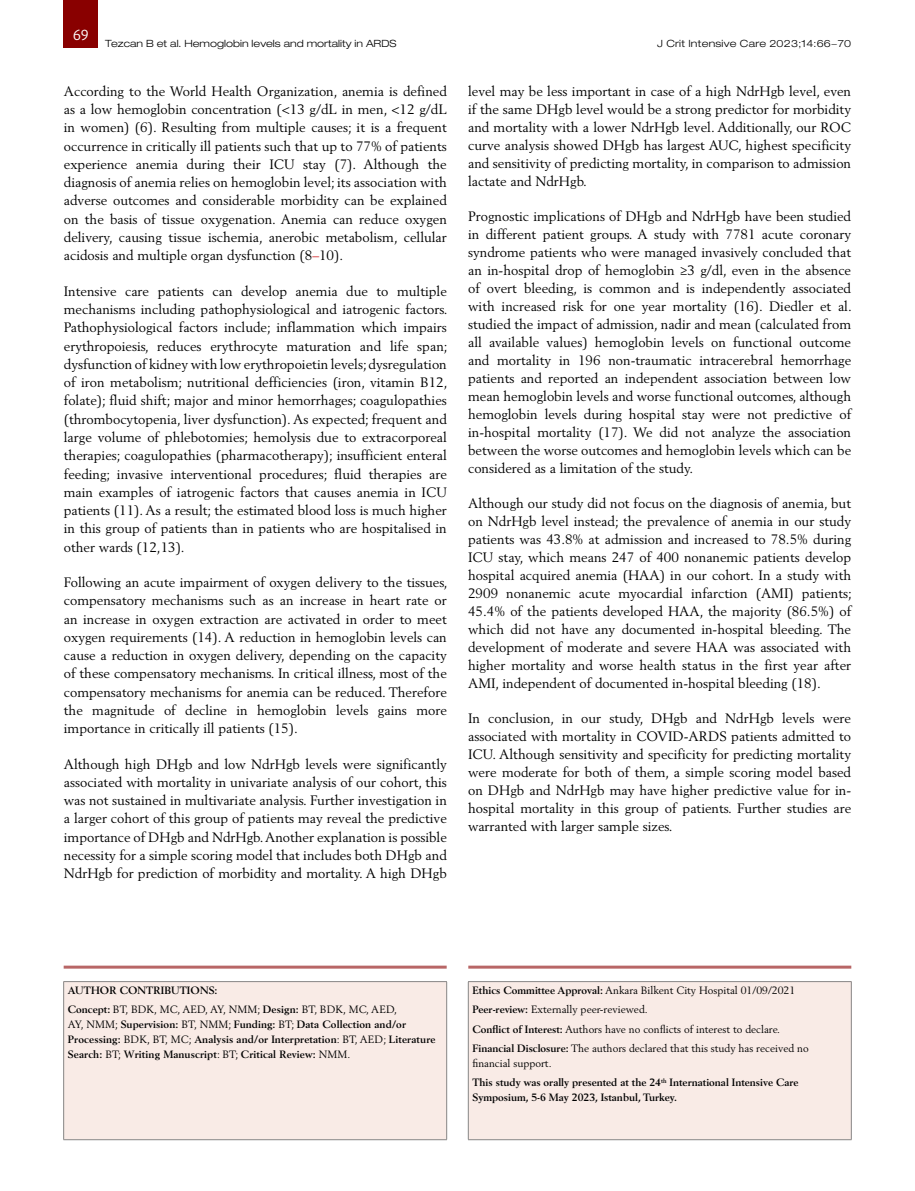
<style>
.page{position:relative;width:915px;height:1191px;background:#fff}
.page>*{position:absolute;margin:0;border:0;box-sizing:border-box;transform-origin:0 0}
.t1{font:15px "Mundo Sans Std";color:#fff}
._05_METIN{font:13.5px/18.3px "Berling LT Std";color:#000;text-align:justify}
.B_peer_review_ve_digerleri{font:700 10.5px/15px "Berling LT Std";letter-spacing:.01em;color:#000}
.B_peer_review_ve_digerleri-2{font:10.5px/15px "Berling LT Std";color:#000}
.A_Etik_komite_onayı_UST_CIZGILI{font:10.5px "Berling LT Std";color:#000}
.A_Etik_komite_onayı_UST_CIZGILI-2{font:700 10.5px "Berling LT Std";letter-spacing:.01em;color:#000}
.t2{font:300 expanded 10.05px "Helvetica Neue LT Pro";color:#000;scale:1.05 1}
.t3{font:300 expanded 10.05px "Helvetica Neue LT Pro";letter-spacing:.02em;color:#000;scale:1.05 1}
.s1{color:#cd1719}
.s2{font-weight:400}
.s3{font-weight:700}
</style>
<div class="page">
<div style="left:64px;top:0;width:34px;height:47px;background:#890000"></div>
<div style="left:468px;top:981px;width:383px;height:158px;background:#f9ebe6"></div>
<hr style="left:468px;top:981px;width:383px;height:1px;background:#878787">
<hr style="left:468px;top:981px;width:1px;height:158px;background:#878787">
<hr style="left:850px;top:981px;width:1px;height:158px;background:#878787">
<hr style="left:468px;top:1139px;width:383px;height:1px;background:#878787">
<hr style="left:468px;top:965px;width:383px;height:3px;background:#b86666">
<div style="left:64px;top:981px;width:382px;height:158px;background:#f9ebe6"></div>
<hr style="left:63px;top:981px;width:384px;height:1px;background:#878787">
<hr style="left:63px;top:981px;width:1px;height:158px;background:#878787">
<hr style="left:446px;top:981px;width:1px;height:158px;background:#878787">
<hr style="left:63px;top:1139px;width:384px;height:1px;background:#878787">
<hr style="left:64px;top:965px;width:382px;height:3px;background:#b86666">
<p class="t1" style="left:73px;top:26px;width:17px">69</p>
<p class="t2" style="left:105px;top:37px;width:279px">Tezcan B et al. Hemoglobin levels and mortality in ARDS</p>
<p class="_05_METIN" style="left:64px;top:82px;width:384px">According to the World Health Organization, anemia is defined as a low hemoglobin concentration (&lt;13 g/dL in men, &lt;12 g/dL in women) (6). Resulting from multiple causes; it is a frequent occurrence in critically ill patients such that up to 77% of patients experience anemia during their ICU stay (7). Although the diagnosis of anemia relies on hemoglobin level; its association with adverse outcomes and considerable morbidity can be explained on the basis of tissue oxygenation. Anemia can reduce oxygen delivery, causing tissue ischemia, anerobic metabolism, cellular acidosis and multiple organ dysfunction (8<span class="s1">–</span>10).</p>
<p class="_05_METIN" style="left:64px;top:281px;width:385px">Intensive care patients can develop anemia due to multiple mechanisms including pathophysiological and iatrogenic factors.<br>Pathophysiological factors include; inflammation which impairs erythropoiesis, reduces erythrocyte maturation and life span; dysfunction of kidney with low erythropoietin levels; dysregulation of iron metabolism; nutritional defficiencies (iron, vitamin B12, folate); fluid shift; major and minor hemorrhages; coagulopathies (thrombocytopenia, liver dysfunction). As expected; frequent and large volume of phlebotomies; hemolysis due to extracorporeal therapies; coagulopathies (pharmacotherapy); insufficient enteral feeding; invasive interventional procedures; fluid therapies are main examples of iatrogenic factors that causes anemia in ICU patients (11). As a result; the estimated blood loss is much higher in this group of patients than in patients who are hospitalised in other wards (12,13).</p>
<p class="_05_METIN" style="left:64px;top:573px;width:385px">Following an acute impairment of oxygen delivery to the tissues, compensatory mechanisms such as an increase in heart rate or an increase in oxygen extraction are activated in order to meet oxygen requirements (14). A reduction in hemoglobin levels can cause a reduction in oxygen delivery, depending on the capacity of these compensatory mechanisms. In critical illness, most of the compensatory mechanisms for anemia can be reduced. Therefore the magnitude of decline in hemoglobin levels gains more importance in critically ill patients (15).</p>
<p class="_05_METIN" style="left:64px;top:754px;width:384px">Although high DHgb and low NdrHgb levels were significantly associated with mortality in univariate analysis of our cohort, this was not sustained in multivariate analysis. Further investigation in a larger cohort of this group of patients may reveal the predictive importance of DHgb and NdrHgb. Another explanation is possible necessity for a simple scoring model that includes both DHgb and NdrHgb for prediction of morbidity and mortality. A high DHgb</p>
<p class="t3" style="left:657px;top:37px;width:186px">J Crit Intensive Care 2023;14:66−70</p>
<p class="_05_METIN" style="left:468px;top:82px;width:384px">level may be less important in case of a high NdrHgb level, even if the same DHgb level would be a strong predictor for morbidity and mortality with a lower NdrHgb level. Additionally, our ROC curve analysis showed DHgb has largest AUC, highest specificity and sensitivity of predicting mortality, in comparison to admission lactate and NdrHgb.</p>
<p class="_05_METIN" style="left:468px;top:207px;width:385px">Prognostic implications of DHgb and NdrHgb have been studied in different patient groups. A study with 7781 acute coronary syndrome patients who were managed invasively concluded that an in-hospital drop of hemoglobin ≥3 g/dl, even in the absence of overt bleeding, is common and is independently associated with increased risk for one year mortality (16). Diedler et al. studied the impact of admission, nadir and mean (calculated from all available values) hemoglobin levels on functional outcome and mortality in 196 non-traumatic intracerebral hemorrhage patients and reported an independent association between low mean hemoglobin levels and worse functional outcomes, although hemoglobin levels during hospital stay were not predictive of in-hospital mortality (17). We did not analyze the association between the worse outcomes and hemoglobin levels which can be considered as a limitation of the study.</p>
<p class="_05_METIN" style="left:468px;top:494px;width:385px">Although our study did not focus on the diagnosis of anemia, but on NdrHgb level instead; the prevalence of anemia in our study patients was 43.8% at admission and increased to 78.5% during ICU stay, which means 247 of 400 nonanemic patients develop hospital acquired anemia (HAA) in our cohort. In a study with 2909 nonanemic acute myocardial infarction (AMI) patients; 45.4% of the patients developed HAA, the majority (86.5%) of which did not have any documented in-hospital bleeding. The development of moderate and severe HAA was associated with higher mortality and worse health status in the first year after AMI, independent of documented in-hospital bleeding (18).</p>
<p class="_05_METIN" style="left:468px;top:709px;width:384px">In conclusion, in our study, DHgb and NdrHgb levels were associated with mortality in COVID-ARDS patients admitted to ICU. Although sensitivity and specificity for predicting mortality were moderate for both of them, a simple scoring model based on DHgb and NdrHgb may have higher predictive value for in&shy;hospital mortality in this group of patients. Further studies are warranted with larger sample sizes.</p>
<p class="A_Etik_komite_onayı_UST_CIZGILI-2" style="left:68px;top:984px;width:151px">AUTHOR CONTRIBUTIONS:</p>
<p class="B_peer_review_ve_digerleri" style="left:68px;top:1002px;width:369px">Concept: <span class="s2">BT, BDK, MC, AED, AY, NMM;</span> Design: <span class="s2">BT, BDK, MC, AED,<br>AY, NMM;</span> Supervision: <span class="s2">BT, NMM;</span> Funding: <span class="s2">BT;</span> Data Collection and/or Processing: <span class="s2">BDK, BT, MC;</span> Analysis and/or Interpretation<span class="s2">: BT, AED;</span> Literature Search: <span class="s2">BT;</span> Writing Manuscript<span class="s2">: BT;</span> Critical Review: <span class="s2">NMM.</span></p>
<p class="A_Etik_komite_onayı_UST_CIZGILI" style="left:472px;top:984px;width:324px"><span class="s3">Ethics Committee Approval:</span> Ankara Bilkent City Hospital 01/09/2021</p>
<p class="B_peer_review_ve_digerleri-2" style="left:472px;top:1002px;width:177px"><span class="s3">Peer-review:</span> Externally peer-reviewed.</p>
<p class="B_peer_review_ve_digerleri-2" style="left:472px;top:1021px;width:309px"><span class="s3">Conflict of Interest:</span> Authors have no conflicts of interest to declare.</p>
<p class="B_peer_review_ve_digerleri-2" style="left:472px;top:1040px;width:337px"><span class="s3">Financial Disclosure:</span> The authors declared that this study has received no financial support.</p>
<p class="B_peer_review_ve_digerleri" style="left:472px;top:1075px;width:327px">This study was orally presented at the 24<sup>th</sup> International Intensive Care<br>Symposium, 5-6 May 2023, Istanbul, Turkey.</p>
</div>
